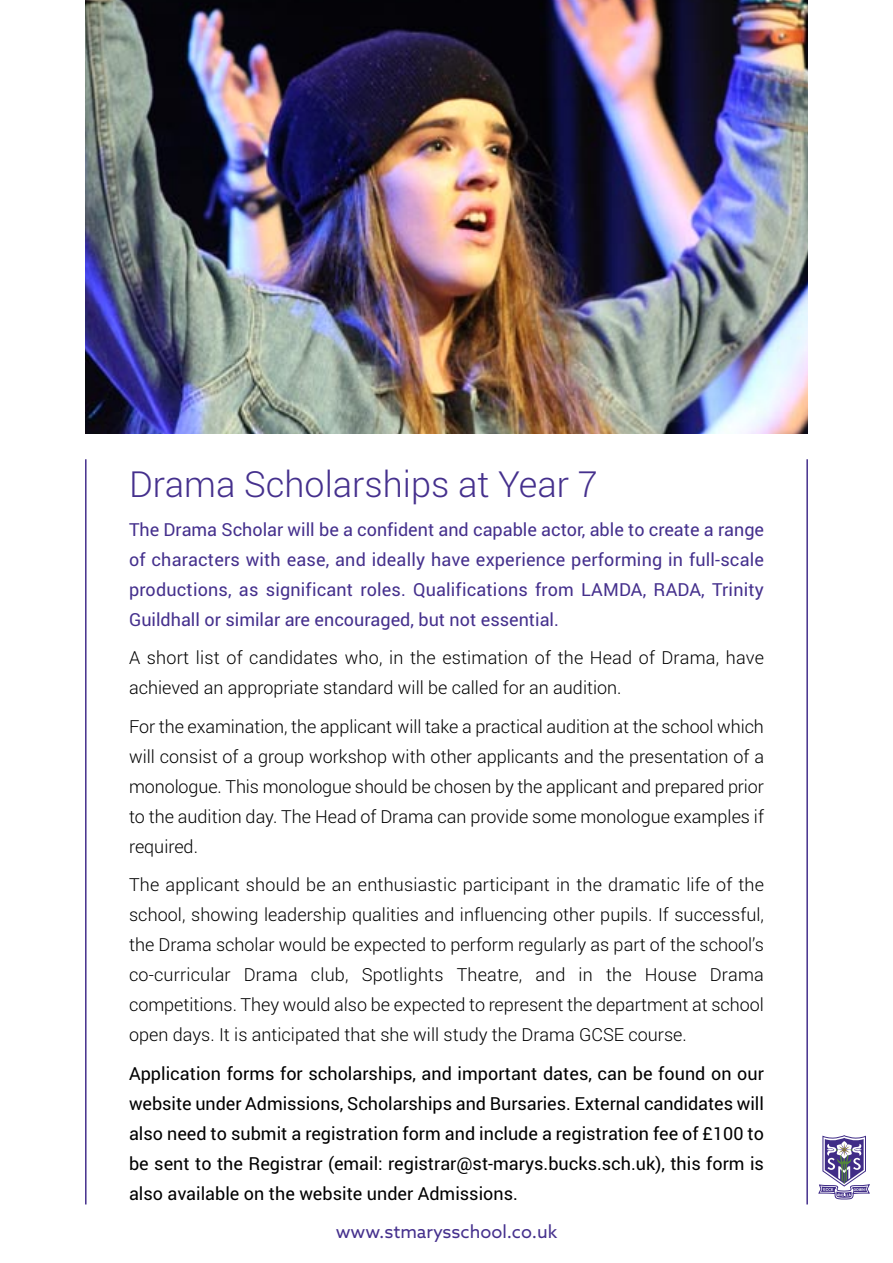
<style>
.page{position:relative;width:893px;height:1263px;background:#fff}
.page>*{position:absolute;margin:0;border:0;box-sizing:border-box;transform-origin:0 0}
.t1{font:300 36px "Roboto";color:#45308d}
.t2{font:300 18px/30px "Roboto";color:#000;text-align:justify}
.t3{font:18px/30px "Roboto";color:#000;text-align:justify}
.t4{font:18px/30px "Roboto";color:#45308d;text-align:justify}
.t5{font:18px "Azo Sans";color:#45308d}
</style>
<div class="page">
<hr style="left:85px;top:459px;width:2px;height:745px;background:#45308d">
<hr style="left:806px;top:459px;width:2px;height:745px;background:#45308d">
<img style="left:85px;top:0;width:723px;height:434px">
<svg style="left:819px;top:1135px;width:50px;height:64px"></svg>
<p class="t1" style="left:129px;top:470px;width:470px">Drama Scholarships at Year 7</p>
<p class="t4" style="left:129px;top:515px;width:636px">The Drama Scholar will be a confident and capable actor, able to create a range of characters with ease, and ideally have experience performing in full-scale productions, as significant roles. Qualifications from LAMDA, RADA, Trinity Guildhall or similar are encouraged, but not essential.</p>
<p class="t2" style="left:129px;top:644px;width:636px">A short list of candidates who, in the estimation of the Head of Drama, have achieved an appropriate standard will be called for an audition.</p>
<p class="t2" style="left:129px;top:713px;width:636px">For the examination, the applicant will take a practical audition at the school which will consist of a group workshop with other applicants and the presentation of a monologue. This monologue should be chosen by the applicant and prepared prior to the audition day. The Head of Drama can provide some monologue examples if required.</p>
<p class="t2" style="left:129px;top:871px;width:636px">The applicant should be an enthusiastic participant in the dramatic life of the school, showing leadership qualities and influencing other pupils. If successful, the Drama scholar would be expected to perform regularly as part of the school’s co-curricular Drama club, Spotlights Theatre, and in the House Drama competitions. They would also be expected to represent the department at school open days. It is anticipated that she will study the Drama GCSE course.</p>
<p class="t3" style="left:129px;top:1060px;width:636px">Application forms for scholarships, and important dates, can be found on our website under Admissions, Scholarships and Bursaries. External candidates will also need to submit a registration form and include a registration fee of £100 to be sent to the Registrar (email: registrar@st-marys.bucks.sch.uk), this form is also available on the website under Admissions.</p>
<p class="t5" style="left:336px;top:1222px;width:223px">www.stmarysschool.co.uk</p>
</div>
